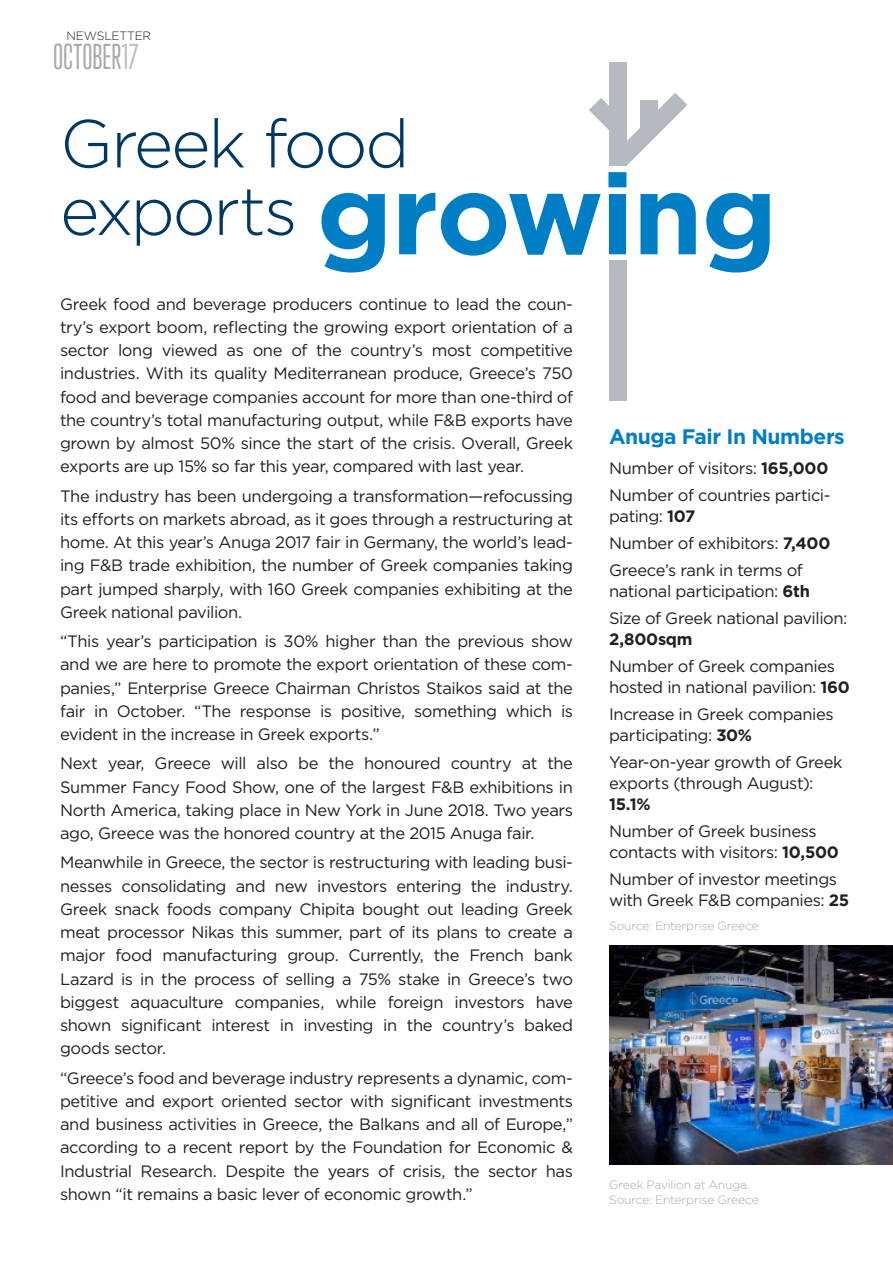
<style>
.page{position:relative;width:893px;height:1263px;background:#fff}
.page>*{position:absolute;margin:0;border:0;box-sizing:border-box;transform-origin:0 0}
.t1{font:700 112.5px "Gotham Pro";letter-spacing:-.02em;color:#007ec5}
.t2{font:300 67.5px/67.5px "Gotham Pro";letter-spacing:-.035em;color:#003864}
.t3{font:32.85px "Trump Gothic Pro";color:#a8a9ad}
.t4{font:700 21px "Gotham Pro";letter-spacing:-.02em;color:#007ec5}
.t5{font:16.5px/23.2px "Gotham Pro";letter-spacing:-.025em;color:#231f20}
.t6{font:700 16.5px "Gotham Pro";letter-spacing:-.015em;color:#231f20}
.t7{font:300 12px/15px "Gotham Pro";letter-spacing:-.015em;color:#a8a9ad}
.t8{font:300 12px "Gotham Pro";letter-spacing:-.015em;color:#231f20}
.s1{color:#bcbdc0}
.s2{font-weight:700}
</style>
<div class="page">
<div style="left:609px;top:261px;width:17px;height:140px;background:#b4babf"></div>
<div style="left:609px;top:63px;width:17px;height:103px;background:#b4babf"></div>
<svg style="left:589px;top:93px;width:98px;height:73px"></svg>
<div style="left:641px;top:100px;width:17px;height:29px;background:#b4babf"></div>
<img style="left:609px;top:946px;width:284px;height:219px">
<p class="t8" style="left:67px;top:29px;width:86px">NEWSLETTER</p>
<h3 class="t3" style="left:53px;top:38px;width:87px">OCTOBER<span class="s1">17</span></h3>
<h2 class="t2" style="left:60px;top:111px;width:351px">Greek food exports</h2>
<h1 class="t1" style="left:317px;top:149px;width:462px">growing</h1>
<p class="t5" style="left:60px;top:292px;width:515px;text-align:justify">Greek food and beverage producers continue to lead the coun&shy;try’s export boom, reflecting the growing export orientation of a sector long viewed as one of the country’s most competitive industries. With its quality Mediterranean produce, Greece’s 750 food and beverage companies account for more than one-third of the country’s total manufacturing output, while F&amp;B exports have grown by almost 50% since the start of the crisis. Overall, Greek exports are up 15% so far this year, compared with last year.</p>
<p class="t5" style="left:60px;top:484px;width:515px;text-align:justify">The industry has been undergoing a transformation—refocussing its efforts on markets abroad, as it goes through a restructuring at home. At this year’s Anuga 2017 fair in Germany, the world’s lead&shy;ing F&amp;B trade exhibition, the number of Greek companies taking part jumped sharply, with 160 Greek companies exhibiting at the Greek national pavilion.</p>
<p class="t5" style="left:60px;top:630px;width:515px;text-align:justify">“This year’s participation is 30% higher than the previous show and we are here to promote the export orientation of these com&shy;panies,” Enterprise Greece Chairman Christos Staikos said at the fair in October. “The response is positive, something which is evident in the increase in Greek exports.”</p>
<p class="t5" style="left:60px;top:752px;width:515px;text-align:justify">Next year, Greece will also be the honoured country at the Summer Fancy Food Show, one of the largest F&amp;B exhibitions in North America, taking place in New York in June 2018. Two years ago, Greece was the honored country at the 2015 Anuga fair.</p>
<p class="t5" style="left:60px;top:851px;width:515px;text-align:justify">Meanwhile in Greece, the sector is restructuring with leading busi&shy;nesses consolidating and new investors entering the industry.<br>Greek snack foods company Chipita bought out leading Greek meat processor Nikas this summer, part of its plans to create a major food manufacturing group. Currently, the French bank Lazard is in the process of selling a 75% stake in Greece’s two biggest aquaculture companies, while foreign investors have shown significant interest in investing in the country’s baked goods sector.</p>
<p class="t5" style="left:60px;top:1066px;width:515px;text-align:justify">“Greece’s food and beverage industry represents a dynamic, com&shy;petitive and export oriented sector with significant investments and business activities in Greece, the Balkans and all of Europe,” according to a recent report by the Foundation for Economic &amp; Industrial Research. Despite the years of crisis, the sector has shown “it remains a basic lever of economic growth.”</p>
<p class="t4" style="left:609px;top:424px;width:237px">Anuga Fair In Numbers</p>
<p class="t5" style="left:609px;top:454px;width:223px;line-height:27px">Number of visitors: <span class="s2">165,000<br></span>Number of countries partici-</p>
<p class="t5" style="left:609px;top:502px;width:223px;line-height:27px">pating: <span class="s2">107<br></span>Number of exhibitors: <span class="s2">7,400<br></span>Greece’s rank in terms of</p>
<p class="t5" style="left:609px;top:577px;width:240px;line-height:27px">national participation: <span class="s2">6th<br></span>Size of Greek national pavilion:</p>
<p class="t6" style="left:609px;top:629px;width:85px">2,800sqm</p>
<p class="t5" style="left:609px;top:655px;width:242px;line-height:21px">Number of Greek companies hosted in national pavilion: <span class="s2">160</span></p>
<p class="t5" style="left:609px;top:703px;width:226px;line-height:21px">Increase in Greek companies participating: <span class="s2">30%</span></p>
<p class="t5" style="left:609px;top:751px;width:235px;line-height:21px">Year-on-year growth of Greek exports (through August):</p>
<p class="t6" style="left:609px;top:794px;width:43px">15.1%</p>
<p class="t5" style="left:609px;top:820px;width:231px;line-height:21px">Number of Greek business contacts with visitors: <span class="s2">10,500</span></p>
<p class="t5" style="left:609px;top:868px;width:242px;line-height:21px">Number of investor meetings with Greek F&amp;B companies: <span class="s2">25</span></p>
<p class="t7" style="left:609px;top:918px;width:151px">Source: Enterprise Greece</p>
<p class="t7" style="left:609px;top:1178px;width:151px">Greek Pavilion at Anuga.<br>Source: Enterprise Greece</p>
</div>
